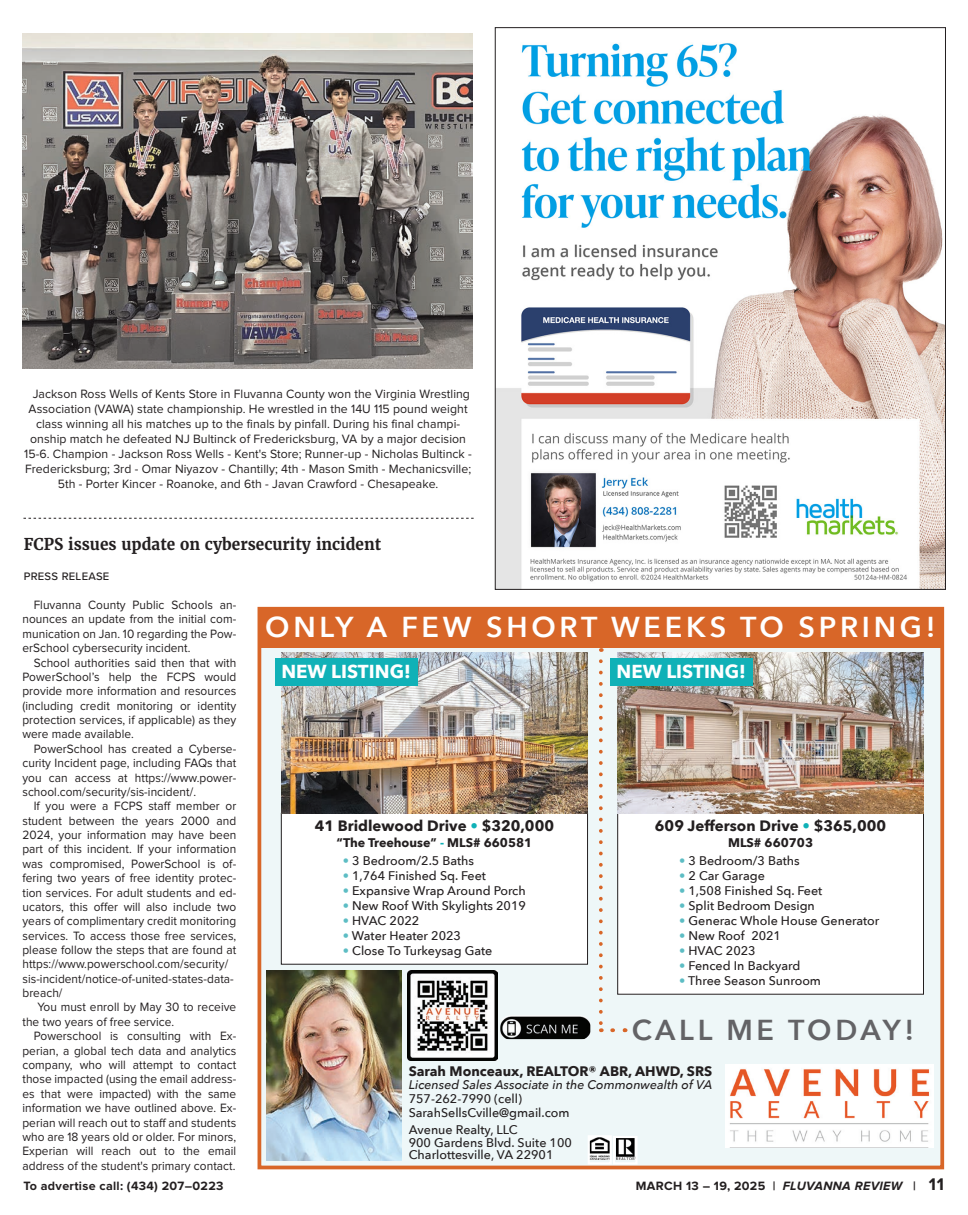
<style>
.page{position:relative;width:968px;height:1215px;background:#fff}
.page>*{position:absolute;margin:0;border:0;box-sizing:border-box;transform-origin:0 0}
.t1{font:600 28.75px "Avenir Next";letter-spacing:.13em;color:#fff}
.t2{font:600 28.75px "Avenir Next";letter-spacing:.125em;color:#636366}
.t3{font:700 18.75px "Avenir Next";color:#fff}
.t4{font:700 16.25px "Merriweather";color:#231f20;scale:.95 1}
.t5{font:700 15px "Avenir Next";color:#231f20}
.t6{font:700 13.75px "Avenir Next";color:#231f20}
.Body_Copy{font:12.5px/14.4px "Proxima Nova";letter-spacing:.005em;color:#231f20;text-align:justify;scale:.95 1}
.Body_Copy-2{font:12.5px/15px "Proxima Nova";letter-spacing:.005em;color:#231f20;text-align:center}
.t7{font:500 12.5px/13.8px "Avenir Next";color:#231f20}
.t8{font:700 12.5px "Proxima Nova";letter-spacing:.025em;color:#231f20}
.t9{font:700 12.5px "Avenir Next";color:#231f20}
.Author{font:500 11.25px "Proxima Nova";letter-spacing:.025em;color:#231f20}
.s1{color:#10b1b7}
.s2{color:#5dbdc4}
.s3{font-style:italic}
.s4{font-size:17.5px}
</style>
<div class="page">
<div style="left:259px;top:608px;width:683px;height:561px;background:#eef7f8"></div>
<div style="left:257px;top:607px;width:687px;height:562px;border:4px solid #d86628"></div>
<img style="left:725px;top:1064px;width:208px;height:83px">
<img style="left:590px;top:1138px;width:18px;height:22px">
<div style="left:587px;top:1135px;width:24px;height:29px;border:2px solid #fff"></div>
<img style="left:616px;top:1139px;width:18px;height:21px">
<div style="left:613px;top:1136px;width:24px;height:28px;border:2px solid #fff"></div>
<img style="left:266px;top:971px;width:135px;height:190px">
<div style="left:260px;top:608px;width:681px;height:40px;background:#d86628"></div>
<div style="left:617px;top:813px;width:306px;height:181px;background:#fff"></div>
<svg style="left:599px;top:661px;width:3px;height:371px"></svg>
<div style="left:281px;top:813px;width:306px;height:151px;background:#fff"></div>
<img style="left:281px;top:653px;width:306px;height:161px">
<img style="left:617px;top:653px;width:306px;height:161px">
<svg style="left:612px;top:1028px;width:13px;height:4px"></svg>
<div style="left:275px;top:658px;width:143px;height:28px;background:#10b1b7"></div>
<div style="left:610px;top:658px;width:142px;height:28px;background:#10b1b7"></div>
<img style="left:408px;top:971px;width:90px;height:90px">
<img style="left:500px;top:1016px;width:90px;height:23px">
<img style="left:497px;top:43px;width:446px;height:545px">
<img style="left:516px;top:240px;width:208px;height:45px">
<img style="left:527px;top:426px;width:270px;height:42px">
<img style="left:599px;top:489px;width:85px;height:10px">
<img style="left:599px;top:521px;width:85px;height:24px">
<img style="left:527px;top:556px;width:388px;height:28px">
<img style="left:22px;top:34px;width:451px;height:334px">
<svg style="left:23px;top:518px;width:450px;height:1px"></svg>
<p class="Body_Copy-2" style="left:24px;top:387px;width:449px">Jackson Ross Wells of Kents Store in Fluvanna County won the Virginia Wrestling Association (VAWA) state championship. He wrestled in the 14U 115 pound weight class winning all his matches up to the finals by pinfall. During his final champi&shy;onship match he defeated NJ Bultinck of Fredericksburg, VA by a major decision 15-6. Champion - Jackson Ross Wells - Kent's Store; Runner-up - Nicholas Bultinck - Fredericksburg; 3rd - Omar Niyazov - Chantilly; 4th - Mason Smith - Mechanicsville; 5th - Porter Kincer - Roanoke, and 6th - Javan Crawford - Chesapeake.</p>
<p class="t4" style="left:24px;top:533px;width:378px">FCPS issues update on cybersecurity incident</p>
<p class="Author" style="left:24px;top:568px;width:87px">PRESS RELEASE</p>
<p class="Body_Copy" style="left:22px;top:598px;width:227px;text-indent:11px">Fluvanna County Public Schools an&shy;nounces an update from the initial com&shy;munication on Jan. 10 regarding the Pow&shy;erSchool cybersecurity incident.</p>
<p class="Body_Copy" style="left:22px;top:656px;width:227px;text-indent:11px">School authorities said then that with PowerSchool’s help the FCPS would provide more information and resources (including credit monitoring or identity protection services, if applicable) as they were made available.</p>
<p class="Body_Copy" style="left:22px;top:742px;width:227px;text-indent:11px">PowerSchool has created a Cyberse&shy;curity Incident page, including FAQs that you can access at https://www.power&shy;school.com/security/sis-incident/.</p>
<p class="Body_Copy" style="left:22px;top:799px;width:227px;text-align:left;text-indent:11px">If you were a FCPS staff member or student between the years 2000 and 2024, your information may have been part of this incident. If your information was compromised, PowerSchool is of&shy;fering two years of free identity protec&shy;tion services. For adult students and ed&shy;ucators, this offer will also include two years of complimentary credit monitoring services. To access those free services, please follow the steps that are found at https://www.powerschool.com/security/ sis-incident/notice-of-united-states-data&shy;breach/</p>
<p class="Body_Copy" style="left:22px;top:1001px;width:227px;text-indent:15px">You must enroll by May 30 to receive the two years of free service.</p>
<p class="Body_Copy" style="left:22px;top:1029px;width:227px;text-indent:11px">Powerschool is consulting with Ex&shy;perian, a global tech data and analytics company, who will attempt to contact those impacted (using the email address&shy;es that were impacted) with the same information we have outlined above. Ex&shy;perian will reach out to staff and students who are 18 years old or older. For minors, Experian will reach out to the email address of the student's primary contact.</p>
<p class="t1" style="left:265px;top:602px;width:672px">ONLY A FEW SHORT WEEKS TO SPRING!</p>
<p class="t3" style="left:281px;top:656px;width:131px">NEW LISTING!</p>
<p class="t3" style="left:616px;top:656px;width:131px">NEW LISTING!</p>
<p class="t5" style="left:315px;top:813px;width:241px">41 Bridlewood Drive <span class="s1">•</span> $320,000</p>
<p class="t9" style="left:336px;top:832px;width:197px">“The Treehouse” <span class="s1">-</span> MLS# 660581</p>
<p class="t7" style="left:343px;top:853px;width:133px"><span class="s2">•</span> 3 Bedroom/2.5 Baths</p>
<p class="t7" style="left:343px;top:868px;width:145px"><span class="s2">•</span> 1,764 Finished Sq. Feet</p>
<p class="t7" style="left:343px;top:883px;width:184px"><span class="s2">•</span> Expansive Wrap Around Porch</p>
<p class="t7" style="left:343px;top:898px;width:185px"><span class="s2">•</span> New Roof With Skylights 2019</p>
<p class="t7" style="left:343px;top:913px;width:78px"><span class="s2">•</span> HVAC 2022</p>
<p class="t7" style="left:343px;top:928px;width:120px"><span class="s2">•</span> Water Heater 2023</p>
<p class="t7" style="left:343px;top:943px;width:151px"><span class="s2">•</span> Close To Turkeysag Gate</p>
<p class="t5" style="left:655px;top:813px;width:233px">609 Jefferson Drive <span class="s1">•</span> $365,000</p>
<p class="t9" style="left:728px;top:832px;width:87px">MLS# 660703</p>
<p class="t7" style="left:679px;top:853px;width:122px"><span class="s2">•</span> 3 Bedroom/3 Baths</p>
<p class="t7" style="left:679px;top:868px;width:87px"><span class="s2">•</span> 2 Car Garage</p>
<p class="t7" style="left:679px;top:883px;width:145px"><span class="s2">•</span> 1,508 Finished Sq. Feet</p>
<p class="t7" style="left:679px;top:898px;width:137px"><span class="s2">•</span> Split Bedroom Design</p>
<p class="t7" style="left:679px;top:913px;width:202px"><span class="s2">•</span> Generac Whole House Generator</p>
<p class="t7" style="left:679px;top:928px;width:103px"><span class="s2">•</span> New Roof 2021</p>
<p class="t7" style="left:679px;top:943px;width:78px"><span class="s2">•</span> HVAC 2023</p>
<p class="t7" style="left:679px;top:958px;width:123px"><span class="s2">•</span> Fenced In Backyard</p>
<p class="t7" style="left:679px;top:973px;width:143px"><span class="s2">•</span> Three Season Sunroom</p>
<p class="t2" style="left:631px;top:1005px;width:284px">CALL ME TODAY!</p>
<p class="t6" style="left:409px;top:1059px;width:305px">Sarah Monceaux, REALTOR® ABR, AHWD, SRS</p>
<p class="t7" style="left:409px;top:1078px;width:305px"><span class="s3">Licensed Sales Associate in the Commonwealth of VA<br></span>757-262-7990 (cell)<br>SarahSellsCville@gmail.com</p>
<p class="t7" style="left:409px;top:1123px;width:165px;line-height:12.5px">Avenue Realty, LLC<br>900 Gardens Blvd. Suite 100<br>Charlottesville, VA 22901</p>
<p class="t8" style="left:23px;top:1180px;width:201px">To advertise call: (434) 207–0223</p>
<p class="t8" style="left:636px;top:1180px;width:309px">MARCH 13 – 19, 2025 | <span class="s3">FLUVANNA REVIEW</span> | <span class="s4">11</span></p>
</div>
